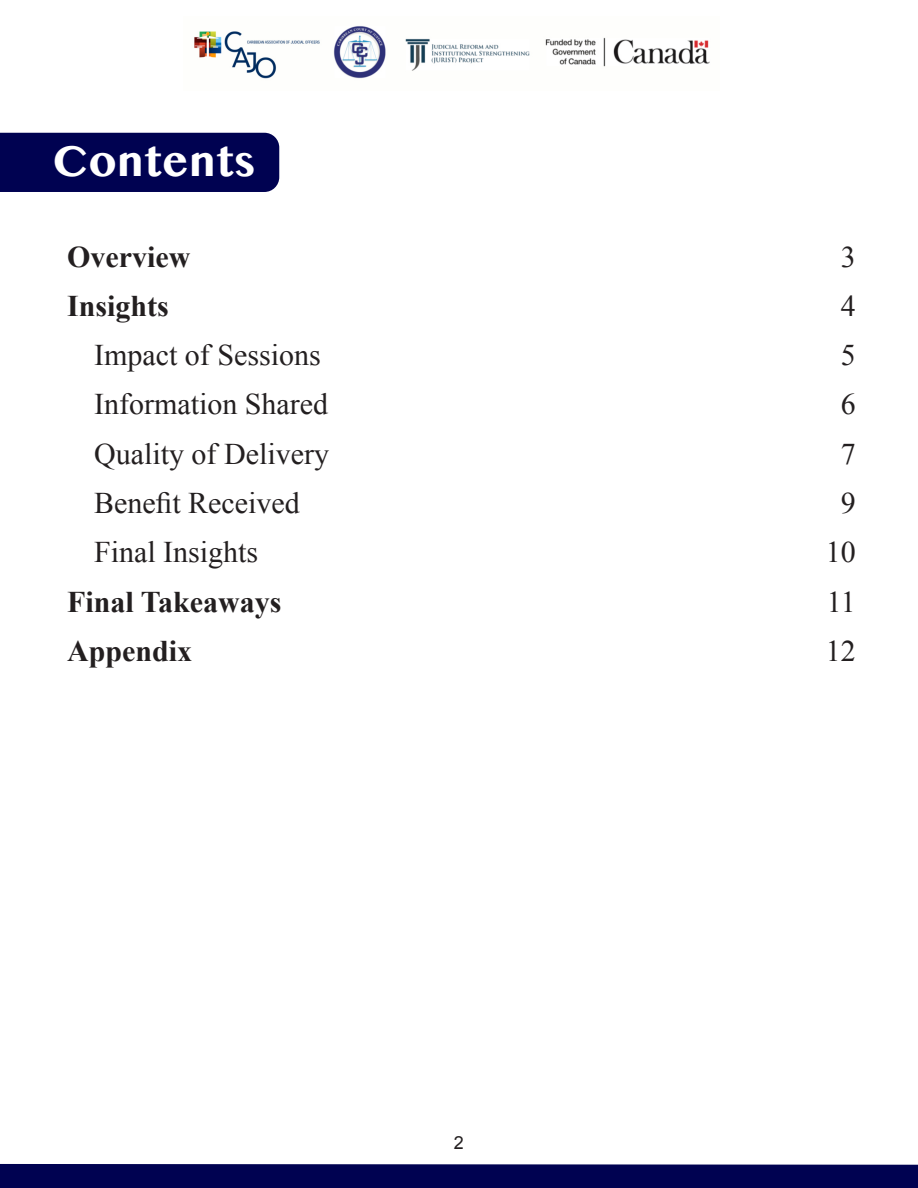
<style>
.page{position:relative;width:918px;height:1188px;background:#fff}
.page>*{position:absolute;margin:0;border:0;box-sizing:border-box;transform-origin:0 0}
.t1{font:700 45px "Gurmukhi MN";color:#fff}
.t2{font:30px "Times New Roman";color:#231f20}
.t3{font:700 30px "Times New Roman";color:#231f20}
.t4{font:18px "Arial";color:#231f20}
</style>
<div class="page">
<div style="left:0;top:1164px;width:918px;height:24px;background:#000251"></div>
<div style="left:0;top:133px;width:279px;height:59px;background:#000251"></div>
<img style="left:194px;top:26px;width:516px;height:53px">
<h1 class="t1" style="left:52px;top:134px;width:205px">Contents</h1>
<p class="t3" style="left:67px;top:246px;width:125px">Overview</p>
<p class="t2" style="left:841px;top:246px;width:16px">3</p>
<p class="t3" style="left:67px;top:296px;width:103px">Insights</p>
<p class="t2" style="left:841px;top:295px;width:16px">4</p>
<p class="t2" style="left:94px;top:344px;width:228px">Impact of Sessions</p>
<p class="t2" style="left:841px;top:344px;width:16px">5</p>
<p class="t2" style="left:94px;top:394px;width:236px">Information Shared</p>
<p class="t2" style="left:841px;top:394px;width:16px">6</p>
<p class="t2" style="left:94px;top:443px;width:236px">Quality of Delivery</p>
<p class="t2" style="left:841px;top:443px;width:16px">7</p>
<p class="t2" style="left:94px;top:492px;width:207px">Benefit Received</p>
<p class="t2" style="left:841px;top:492px;width:16px">9</p>
<p class="t2" style="left:94px;top:542px;width:166px">Final Insights</p>
<p class="t2" style="left:826px;top:542px;width:31px">10</p>
<p class="t3" style="left:67px;top:591px;width:216px">Final Takeaways</p>
<p class="t2" style="left:827px;top:591px;width:30px">11</p>
<p class="t3" style="left:67px;top:641px;width:127px">Appendix</p>
<p class="t2" style="left:826px;top:640px;width:31px">12</p>
<p class="t4" style="left:454px;top:1135px;width:12px">2</p>
</div>
